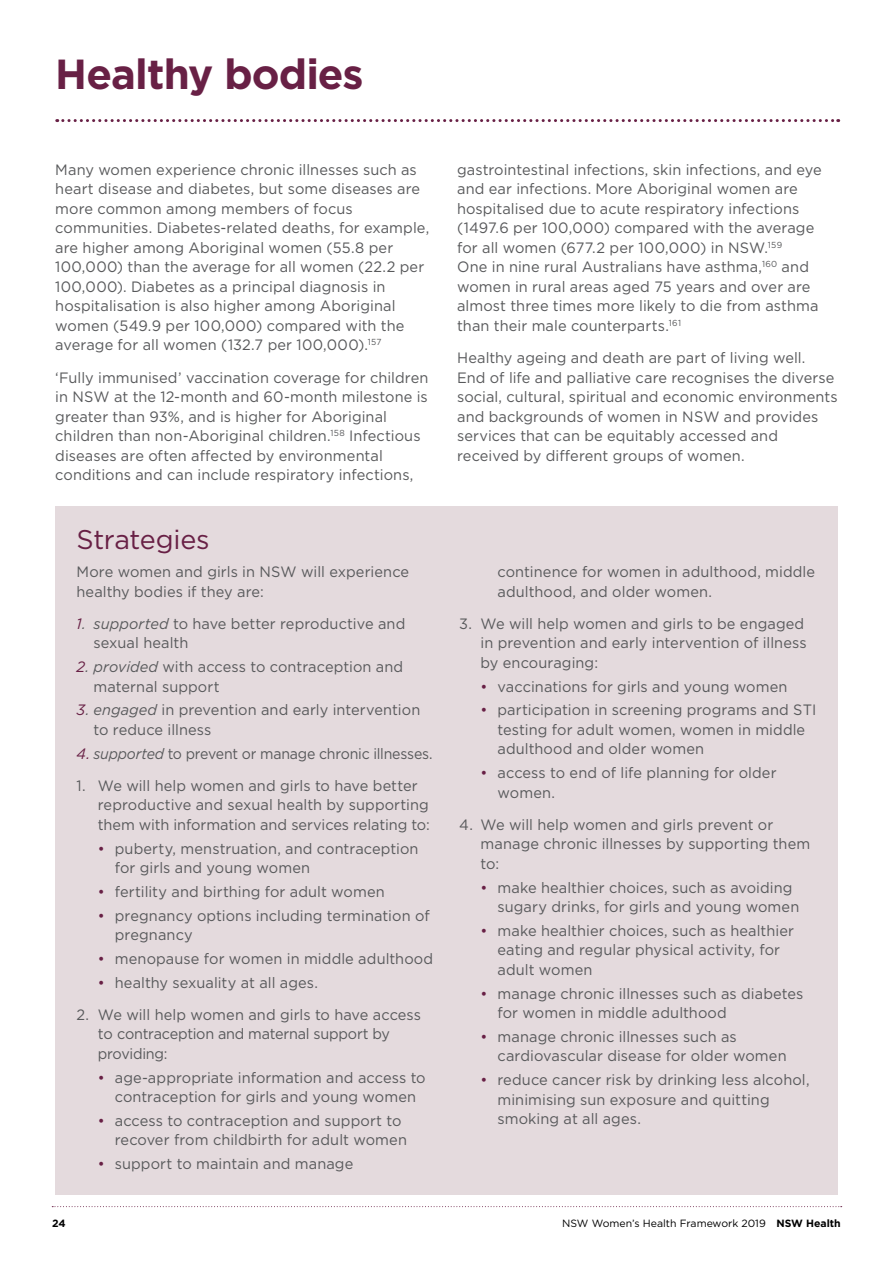
<style>
.page{position:relative;width:893px;height:1263px;background:#fff}
.page>*{position:absolute;margin:0;border:0;box-sizing:border-box;transform-origin:0 0}
.t1{font:700 42px "Gotham";letter-spacing:-.02em;color:#682045}
.t2{font:27px "Gotham";letter-spacing:-.01em;color:#682045}
.t3{font:15px/19.5px "Gotham";letter-spacing:.005em;color:#58595b}
.t4{font:15px "Gotham";letter-spacing:-.015em;color:#58595b;scale:.94 1}
.t5{font:10.5px "Gotham";color:#000}
.t6{font:700 10.5px "Gotham";color:#000}
.s1{font-style:italic;color:#682045}
.s2{font-style:italic}
.s3{color:#682045}
.s4{font-weight:700}
</style>
<div class="page">
<svg style="left:52px;top:1206px;width:790px;height:1px"></svg>
<svg style="left:57px;top:119px;width:782px;height:3px"></svg>
<div style="left:55px;top:506px;width:783px;height:689px;background:#e4dadd"></div>
<h1 class="t1" style="left:55px;top:46px;width:310px">Healthy bodies</h1>
<p class="t3" style="left:55px;top:160px;width:375px">Many women experience chronic illnesses such as heart disease and diabetes, but some diseases are more common among members of focus communities. Diabetes-related deaths, for example, are higher among Aboriginal women (55.8 per 100,000) than the average for all women (22.2 per 100,000). Diabetes as a principal diagnosis in hospitalisation is also higher among Aboriginal women (549.9 per 100,000) compared with the average for all women (132.7 per 100,000).<sup>157</sup></p>
<p class="t3" style="left:55px;top:367px;width:375px">‘Fully immunised’ vaccination coverage for children in NSW at the 12-month and 60-month milestone is greater than 93%, and is higher for Aboriginal children than non-Aboriginal children.<sup>158</sup> Infectious diseases are often affected by environmental conditions and can include respiratory infections,</p>
<h2 class="t2" style="left:77px;top:524px;width:135px">Strategies</h2>
<p class="t3" style="left:77px;top:562px;width:334px">More women and girls in NSW will experience healthy bodies if they are:</p>
<p class="t3" style="left:94px;top:614px;width:313px;text-indent:-17px"><span class="s1">1</span><span class="s2">. supported</span> to have better reproductive and sexual health</p>
<p class="t3" style="left:94px;top:657px;width:311px;text-indent:-17px"><span class="s1">2</span><span class="s2">. provided</span> with access to contraception and maternal support</p>
<p class="t3" style="left:94px;top:700px;width:328px;text-indent:-17px"><span class="s1">3</span><span class="s2">. engaged</span> in prevention and early intervention to reduce illness</p>
<p class="t4" style="left:77px;top:745px;width:380px"><span class="s1">4.</span> <span class="s2">supported</span> to prevent or manage chronic illnesses.</p>
<p class="t3" style="left:98px;top:776px;width:333px;text-indent:-21px">1. We will help women and girls to have better reproductive and sexual health by supporting them with information and services relating to:</p>
<p class="t3" style="left:115px;top:838px;width:305px;text-indent:-17px"><span class="s3">•</span> puberty, menstruation, and contraception for girls and young women</p>
<p class="t3" style="left:98px;top:882px;width:289px"><span class="s3">•</span> fertility and birthing for adult women</p>
<p class="t3" style="left:115px;top:905px;width:316px;text-indent:-17px"><span class="s3">•</span> pregnancy options including termination of pregnancy</p>
<p class="t3" style="left:98px;top:949px;width:337px"><span class="s3">•</span> menopause for women in middle adulthood</p>
<p class="t3" style="left:98px;top:972px;width:222px"><span class="s3">•</span> healthy sexuality at all ages.</p>
<p class="t3" style="left:98px;top:1005px;width:325px;text-indent:-21px">2. We will help women and girls to have access to contraception and maternal support by providing:</p>
<p class="t3" style="left:98px;top:1067px;width:329px;text-align:center"><span class="s3">•</span> age-appropriate information and access to contraception for girls and young women</p>
<p class="t3" style="left:115px;top:1111px;width:294px;text-indent:-17px"><span class="s3">•</span> access to contraception and support to recover from childbirth for adult women</p>
<p class="t3" style="left:98px;top:1154px;width:257px"><span class="s3">•</span> support to maintain and manage</p>
<p class="t3" style="left:457px;top:160px;width:366px">gastrointestinal infections, skin infections, and eye and ear infections. More Aboriginal women are hospitalised due to acute respiratory infections (1497.6 per 100,000) compared with the average for all women (677.2 per 100,000) in NSW.<sup>159<br></sup>One in nine rural Australians have asthma,<sup>160</sup> and women in rural areas aged 75 years and over are almost three times more likely to die from asthma than their male counterparts.<sup>161</sup></p>
<p class="t3" style="left:457px;top:348px;width:382px">Healthy ageing and death are part of living well.<br>End of life and palliative care recognises the diverse social, cultural, spiritual and economic environments and backgrounds of women in NSW and provides services that can be equitably accessed and received by different groups of women.</p>
<p class="t3" style="left:497px;top:562px;width:319px">continence for women in adulthood, middle adulthood, and older women.</p>
<p class="t3" style="left:480px;top:614px;width:328px;text-indent:-21px">3. We will help women and girls to be engaged in prevention and early intervention of illness by encouraging:</p>
<p class="t3" style="left:480px;top:676px;width:309px"><span class="s3">•</span> vaccinations for girls and young women</p>
<p class="t3" style="left:497px;top:700px;width:320px;text-indent:-17px"><span class="s3">•</span> participation in screening programs and STI testing for adult women, women in middle adulthood and older women</p>
<p class="t3" style="left:497px;top:763px;width:281px;text-indent:-17px"><span class="s3">•</span> access to end of life planning for older women.</p>
<p class="t3" style="left:480px;top:815px;width:331px;text-indent:-21px">4. We will help women and girls prevent or manage chronic illnesses by supporting them to:</p>
<p class="t3" style="left:497px;top:877px;width:303px;text-indent:-17px"><span class="s3">•</span> make healthier choices, such as avoiding sugary drinks, for girls and young women</p>
<p class="t3" style="left:497px;top:921px;width:298px;text-indent:-17px"><span class="s3">•</span> make healthier choices, such as healthier eating and regular physical activity, for adult women</p>
<p class="t3" style="left:497px;top:983px;width:307px;text-indent:-17px"><span class="s3">•</span> manage chronic illnesses such as diabetes for women in middle adulthood</p>
<p class="t3" style="left:497px;top:1027px;width:291px;text-indent:-17px"><span class="s3">•</span> manage chronic illnesses such as cardiovascular disease for older women</p>
<p class="t3" style="left:497px;top:1070px;width:314px;text-indent:-17px"><span class="s3">•</span> reduce cancer risk by drinking less alcohol, minimising sun exposure and quitting smoking at all ages.</p>
<p class="t6" style="left:52px;top:1216px;width:15px">24</p>
<p class="t5" style="left:562px;top:1217px;width:280px">NSW Women’s Health Framework 2019 <span class="s4">NSW Health</span></p>
</div>
